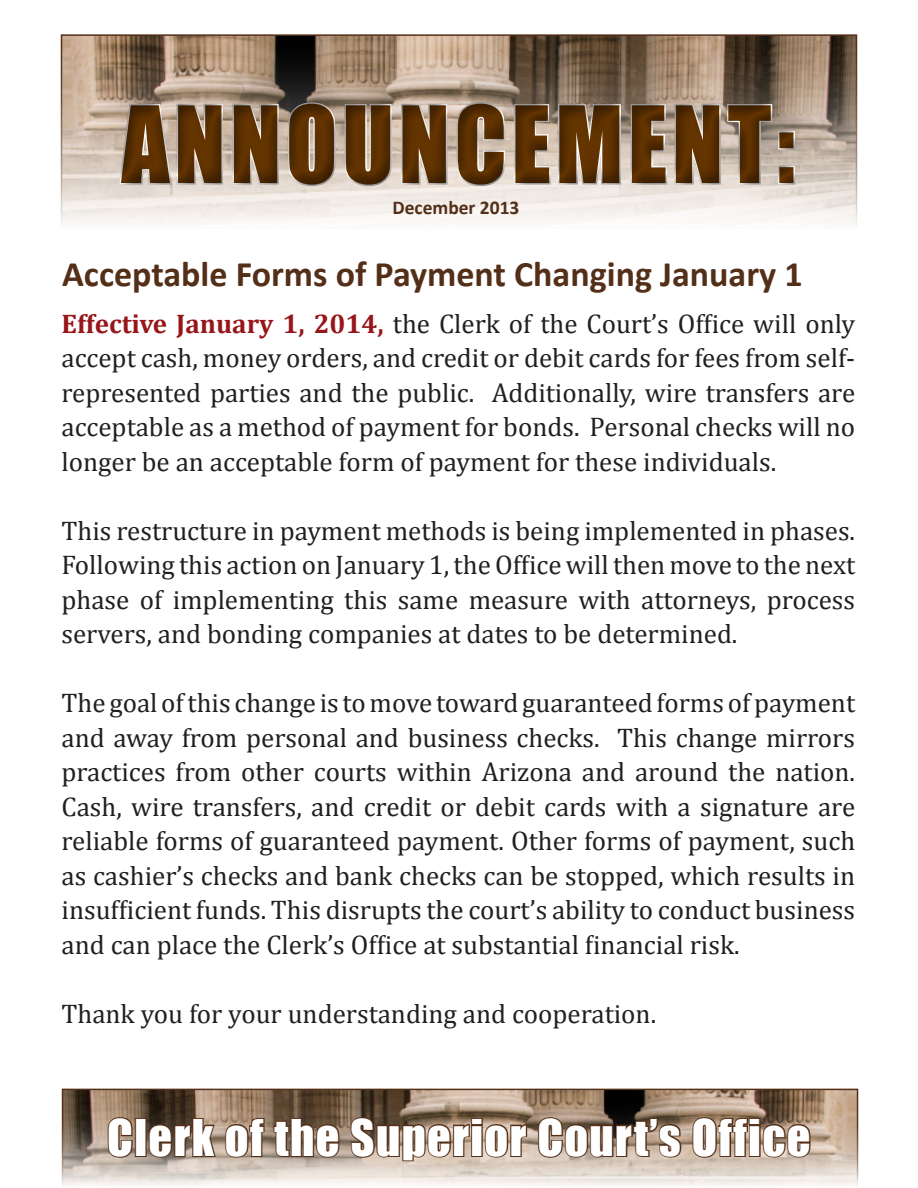
<style>
.page{position:relative;width:918px;height:1188px;background:#fff}
.page>*{position:absolute;margin:0;border:0;box-sizing:border-box;transform-origin:0 0}
.t1{font:98.25px "Impact";letter-spacing:.05em;color:#653500;scale:.96 1}
.t2{font:46.5px "Impact";letter-spacing:.03em;color:#fff}
.t3{font:700 36px "Calibri";color:#532f18}
.t4{font:27px/34.5px "Cambria";color:#231f20;text-align:justify}
.t5{font:700 19.5px "Calibri";color:#532f18}
.s1{font-weight:700;color:#961619}
</style>
<div class="page">
<img style="left:64px;top:37px;width:790px;height:187px">
<div style="left:61px;top:34px;width:796px;height:195px;border:2px solid #532f18"></div>
<img style="left:65px;top:1092px;width:790px;height:92px">
<div style="left:62px;top:1089px;width:796px;height:98px;border:2px solid #532f18"></div>
<svg style="left:106px;top:1116px;width:28px;height:43px"></svg>
<div style="left:135px;top:1118px;width:12px;height:39px;border:2px solid #532f18"></div>
<svg style="left:147px;top:1117px;width:70px;height:42px;background:#6e5a4a"></svg>
<svg style="left:224px;top:1117px;width:42px;height:42px;background:#937966"></svg>
<svg style="left:272px;top:1117px;width:69px;height:42px;background:#775f4c"></svg>
<svg style="left:349px;top:1116px;width:179px;height:46px;background:#987f6c"></svg>
<svg style="left:537px;top:1116px;width:146px;height:43px;background:#856d5b"></svg>
<svg style="left:691px;top:1116px;width:121px;height:43px;background:#977d68"></svg>
<div style="left:104px;top:83px;width:707px;height:122px;background:#231f20;opacity:.5"></div>
<h1 class="t1" style="left:121px;top:68px;width:703px">ANNOUNCEMENT:</h1>
<p class="t5" style="left:392px;top:195px;width:129px">December 2013</p>
<p class="t3" style="left:62px;top:251px;width:742px">Acceptable Forms of Payment Changing January 1</p>
<p class="t4" style="left:62px;top:306px;width:795px"><span class="s1">Effective January 1, 2014,</span> the Clerk of the Court’s Office will only accept cash, money orders, and credit or debit cards for fees from self&shy;represented parties and the public. Additionally, wire transfers are acceptable as a method of payment for bonds. Personal checks will no longer be an acceptable form of payment for these individuals.</p>
<p class="t4" style="left:62px;top:513px;width:795px">This restructure in payment methods is being implemented in phases.<br>Following this action on January 1, the Office will then move to the next phase of implementing this same measure with attorneys, process servers, and bonding companies at dates to be determined.</p>
<p class="t4" style="left:62px;top:686px;width:795px">The goal of this change is to move toward guaranteed forms of payment and away from personal and business checks. This change mirrors practices from other courts within Arizona and around the nation.<br>Cash, wire transfers, and credit or debit cards with a signature are reliable forms of guaranteed payment. Other forms of payment, such as cashier’s checks and bank checks can be stopped, which results in insufficient funds. This disrupts the court’s ability to conduct business and can place the Clerk’s Office at substantial financial risk.</p>
<p class="t4" style="left:62px;top:996px;width:596px">Thank you for your understanding and cooperation.</p>
<p class="t2" style="left:107px;top:1102px;width:705px">Clerk of the Superior Court’s Office</p>
</div>
